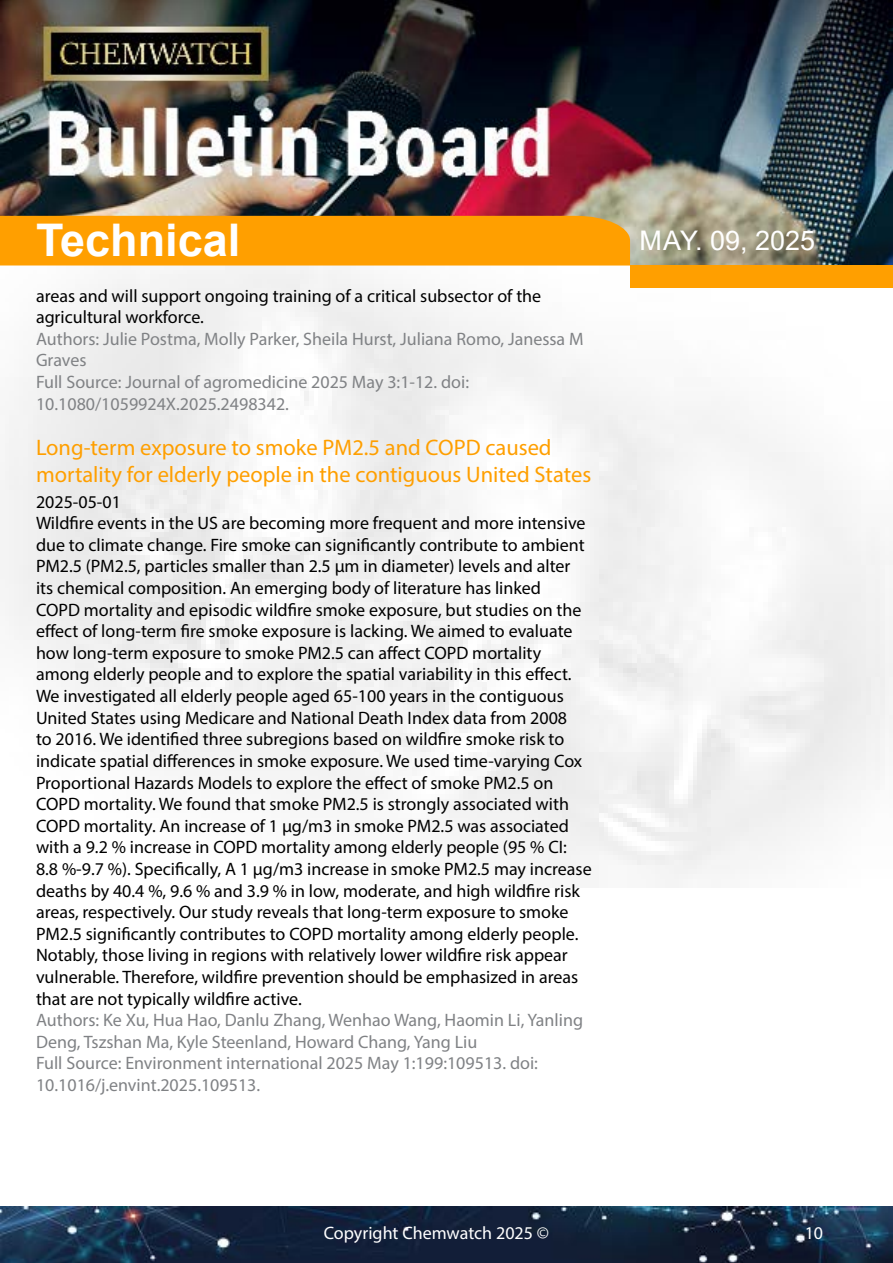
<style>
.page{position:relative;width:893px;height:1263px;background:#fff}
.page>*{position:absolute;margin:0;border:0;box-sizing:border-box;transform-origin:0 0}
.t1{font:700 45px "Arial";color:#fff}
.t2{font:27px "Arial";color:#fff}
.t3{font:22.5px/27px "Myriad Pro";color:#ff9f00}
.t4{font:18px/21.6px "Myriad Pro";color:#000}
.t5{font:18px/21.6px "Myriad Pro";color:#808285}
.t6{font:18px "Myriad Pro";color:#fff}
</style>
<div class="page">
<img style="left:0;top:0;width:893px;height:887px">
<div style="left:630px;top:265px;width:263px;height:23px;background:#ff9f00"></div>
<div style="left:0;top:216px;width:630px;height:50px;background:#ff9f00"></div>
<img style="left:0;top:1207px;width:893px;height:56px">
<h1 class="t1" style="left:36px;top:209px;width:206px">Technical</h1>
<h2 class="t2" style="left:640px;top:221px;width:177px">May. 09, 2025</h2>
<p class="t4" style="left:36px;top:284px;width:507px">areas and will support ongoing training of a critical subsector of the agricultural workforce.</p>
<p class="t5" style="left:36px;top:328px;width:549px">Authors: Julie Postma, Molly Parker, Sheila Hurst, Juliana Romo, Janessa M Graves<br>Full Source: Journal of agromedicine 2025 May 3:1-12. doi:<br>10.1080/1059924X.2025.2498342.</p>
<p class="t3" style="left:36px;top:433px;width:557px">Long-term exposure to smoke PM2.5 and COPD caused mortality for elderly people in the contiguous United States</p>
<p class="t4" style="left:36px;top:490px;width:557px">2025-05-01<br>Wildfire events in the US are becoming more frequent and more intensive due to climate change. Fire smoke can significantly contribute to ambient PM2.5 (PM2.5, particles smaller than 2.5 µm in diameter) levels and alter its chemical composition. An emerging body of literature has linked<br>COPD mortality and episodic wildfire smoke exposure, but studies on the effect of long-term fire smoke exposure is lacking. We aimed to evaluate how long-term exposure to smoke PM2.5 can affect COPD mortality among elderly people and to explore the spatial variability in this effect.<br>We investigated all elderly people aged 65-100 years in the contiguous United States using Medicare and National Death Index data from 2008<br>to 2016. We identified three subregions based on wildfire smoke risk to indicate spatial differences in smoke exposure. We used time-varying Cox Proportional Hazards Models to explore the effect of smoke PM2.5 on COPD mortality. We found that smoke PM2.5 is strongly associated with COPD mortality. An increase of 1 µg/m3 in smoke PM2.5 was associated with a 9.2 % increase in COPD mortality among elderly people (95 % CI:<br>8.8 %-9.7 %). Specifically, A 1 µg/m3 increase in smoke PM2.5 may increase deaths by 40.4 %, 9.6 % and 3.9 % in low, moderate, and high wildfire risk areas, respectively. Our study reveals that long-term exposure to smoke PM2.5 significantly contributes to COPD mortality among elderly people.<br>Notably, those living in regions with relatively lower wildfire risk appear vulnerable. Therefore, wildfire prevention should be emphasized in areas that are not typically wildfire active.</p>
<p class="t5" style="left:36px;top:1009px;width:549px">Authors: Ke Xu, Hua Hao, Danlu Zhang, Wenhao Wang, Haomin Li, Yanling Deng, Tszshan Ma, Kyle Steenland, Howard Chang, Yang Liu<br>Full Source: Environment international 2025 May 1:199:109513. doi:<br>10.1016/j.envint.2025.109513.</p>
<p class="t6" style="left:324px;top:1222px;width:227px">Copyright Chemwatch 2025 ©</p>
<p class="t6" style="left:805px;top:1222px;width:20px">10</p>
</div>
